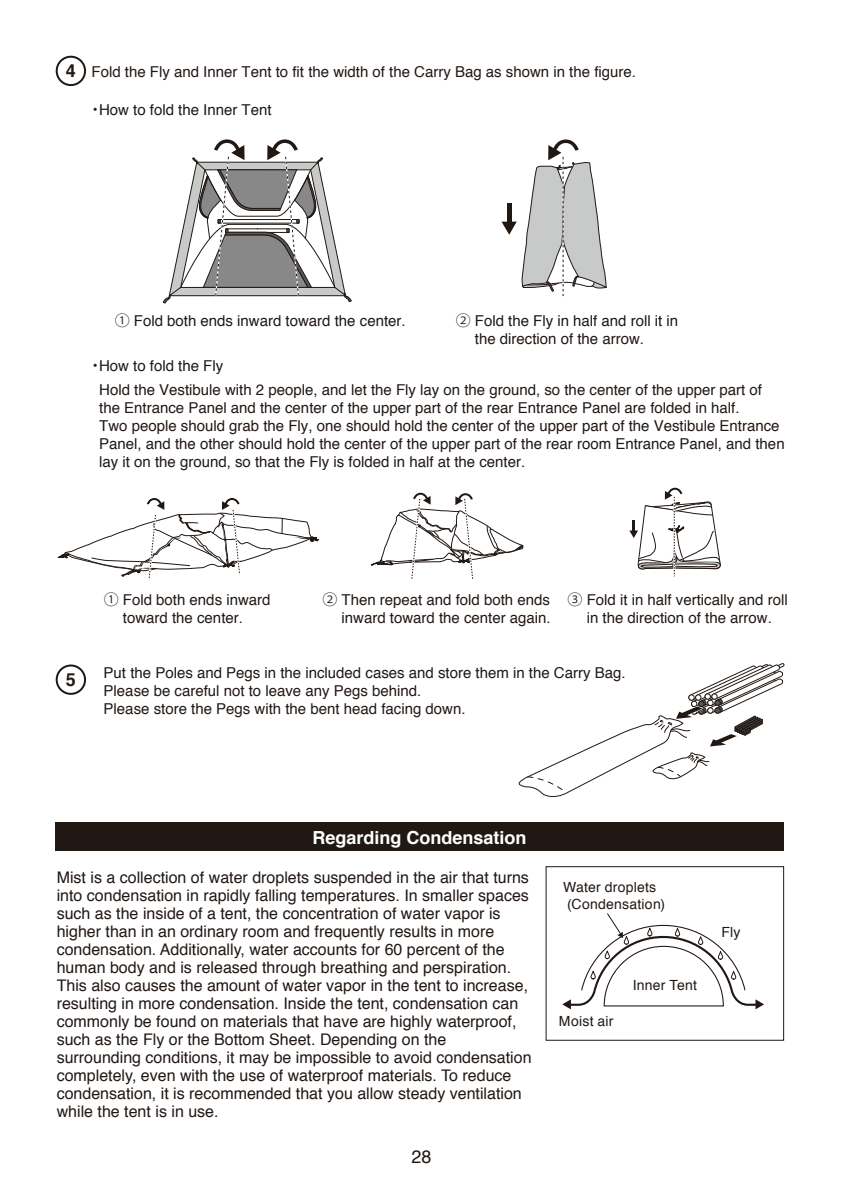
<style>
.page{position:relative;width:842px;height:1191px;background:#fff}
.page>*{position:absolute;margin:0;border:0;box-sizing:border-box;transform-origin:0 0}
.t1{font:700 18px "Helvetica";color:#fff}
.t2{font:18px "Helvetica";color:#211814}
.t3{font:700 18px "Helvetica";color:#211814}
.t4{font:16px/18px "Helvetica";color:#211814}
.t5{font:15px/18px "Helvetica";color:#211814}
.t6{font:14px/16.8px "Helvetica";letter-spacing:.015em;color:#211814}
.s1{font-weight:700;font-size:18px}
.s2{font-family:"Koz Go Pr 6 N"}
.s3{font-family:"Koz Go Pro"}
</style>
<div class="page">
<svg style="left:501px;top:139px;width:106px;height:157px"></svg>
<hr style="left:507px;top:204px;width:4px;height:21px;background:#211814">
<svg style="left:57px;top:498px;width:262px;height:82px"></svg>
<svg style="left:371px;top:493px;width:153px;height:86px"></svg>
<svg style="left:629px;top:488px;width:92px;height:88px"></svg>
<svg style="left:163px;top:139px;width:189px;height:165px"></svg>
<div style="left:56px;top:56px;width:30px;height:30px;border:2px solid #211814;border-radius:50%"></div>
<div style="left:56px;top:664px;width:30px;height:31px;border:2px solid #211814;border-radius:50%"></div>
<svg style="left:518px;top:663px;width:267px;height:135px"></svg>
<div style="left:55px;top:822px;width:729px;height:28px;background:#211814"></div>
<div style="left:546px;top:866px;width:238px;height:174px;border:1px solid #211814"></div>
<svg style="left:562px;top:913px;width:202px;height:97px"></svg>
<p class="t5" style="left:66px;top:63px;width:572px"><span class="s1">4</span> Fold the Fly and Inner Tent to fit the width of the Carry Bag as shown in the figure.</p>
<p class="t5" style="left:88px;top:101px;width:185px"><span class="s2">・</span>How to fold the Inner Tent</p>
<p class="t5" style="left:115px;top:313px;width:292px"><span class="s3">①</span> Fold both ends inward toward the center.</p>
<p class="t5" style="left:475px;top:313px;width:205px;text-indent:-19px"><span class="s3">②</span> Fold the Fly in half and roll it in the direction of the arrow.</p>
<p class="t5" style="left:99px;top:353px;width:664px;line-height:24.6px;text-indent:-11px"><span class="s2">・</span>How to fold the Fly<br>Hold the Vestibule with 2 people, and let the Fly lay on the ground, so the center of the upper part of</p>
<p class="t5" style="left:99px;top:399px;width:687px">the Entrance Panel and the center of the upper part of the rear Entrance Panel are folded in half.<br>Two people should grab the Fly, one should hold the center of the upper part of the Vestibule Entrance Panel, and the other should hold the center of the upper part of the rear room Entrance Panel, and then lay it on the ground, so that the Fly is folded in half at the center.</p>
<p class="t3" style="left:66px;top:664px;width:12px">5</p>
<p class="t5" style="left:104px;top:591px;width:168px;text-align:center"><span class="s3">①</span> Fold both ends inward toward the center.</p>
<p class="t5" style="left:322px;top:591px;width:230px;text-align:right"><span class="s3">②</span> Then repeat and fold both ends inward toward the center again.</p>
<p class="t5" style="left:568px;top:591px;width:222px;text-align:center"><span class="s3">③</span> Fold it in half vertically and roll in the direction of the arrow.</p>
<p class="t5" style="left:104px;top:664px;width:523px">Put the Poles and Pegs in the included cases and store them in the Carry Bag.<br>Please be careful not to leave any Pegs behind.<br>Please store the Pegs with the bent head facing down.</p>
<p class="t1" style="left:313px;top:822px;width:216px">Regarding Condensation</p>
<p class="t4" style="left:57px;top:869px;width:476px">Mist is a collection of water droplets suspended in the air that turns into condensation in rapidly falling temperatures. In smaller spaces such as the inside of a tent, the concentration of water vapor is higher than in an ordinary room and frequently results in more condensation. Additionally, water accounts for 60 percent of the human body and is released through breathing and perspiration.<br>This also causes the amount of water vapor in the tent to increase, resulting in more condensation. Inside the tent, condensation can commonly be found on materials that have are highly waterproof, such as the Fly or the Bottom Sheet. Depending on the surrounding conditions, it may be impossible to avoid condensation completely, even with the use of waterproof materials. To reduce condensation, it is recommended that you allow steady ventilation while the tent is in use.</p>
<p class="t6" style="left:563px;top:879px;width:103px">Water droplets (Condensation)</p>
<p class="t6" style="left:633px;top:977px;width:66px">Inner Tent</p>
<p class="t6" style="left:559px;top:1012px;width:56px">Moist air</p>
<p class="t2" style="left:411px;top:1142px;width:22px">28</p>
<p class="t6" style="left:721px;top:924px;width:21px">Fly</p>
</div>
